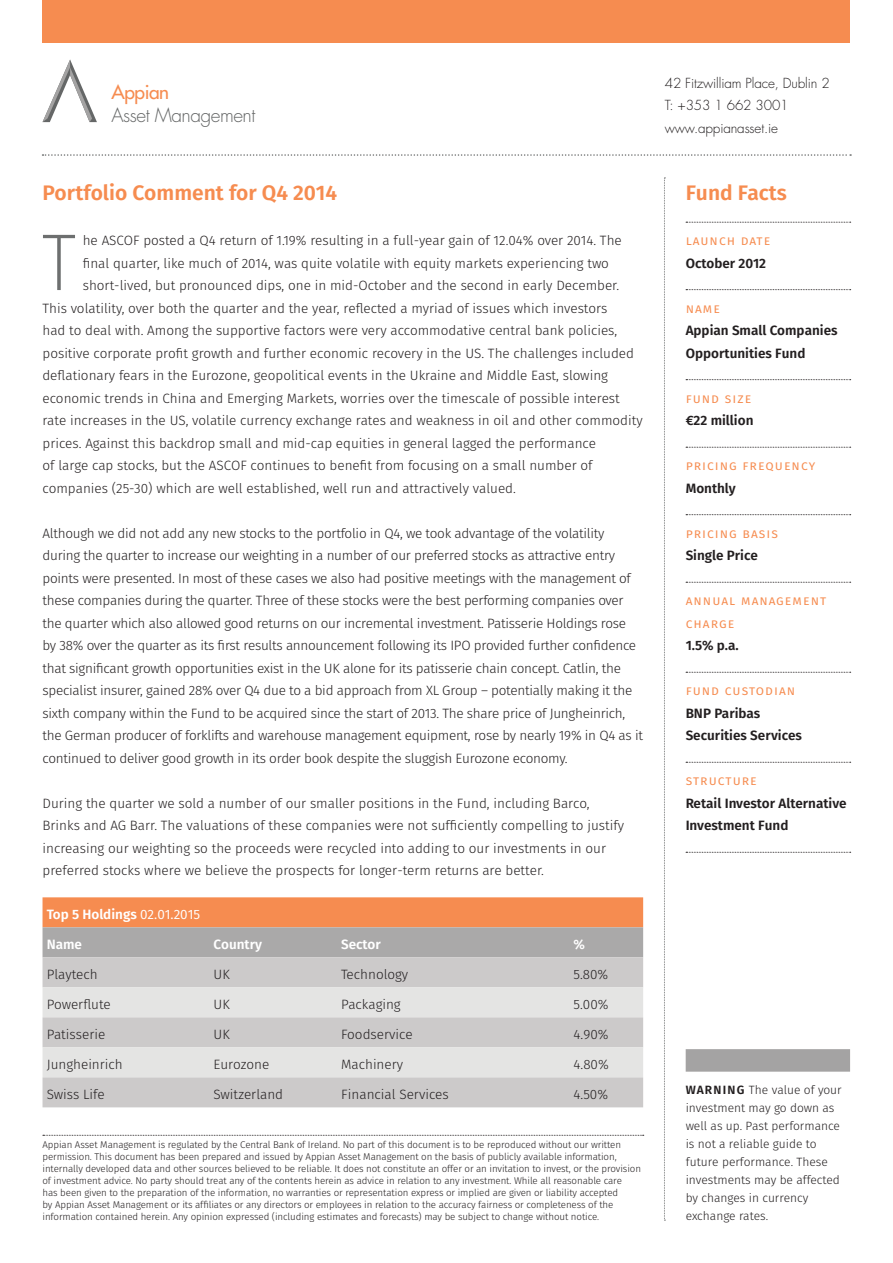
<style>
.page{position:relative;width:893px;height:1263px;background:#fff}
.page>*{position:absolute;margin:0;border:0;box-sizing:border-box;transform-origin:0 0}
.t1{font:300 73.2px "Futura";color:#6d6f6f}
.t2{font:600 21px "Fira Sans";color:#f68c50}
.t3{font:300 19.05px "Futura";letter-spacing:-.025em;color:#656767}
.t4{font:19.05px "Futura";letter-spacing:-.025em;color:#f68c50}
.t5{font:300 13.5px/22.5px "Fira Sans";letter-spacing:-.01em;color:#231f20}
.t6{font:600 13.5px/22.5px "Fira Sans";color:#231f20}
.t7{font:13.5px/22.5px "Fira Sans";letter-spacing:.075em;color:#f68c50}
.t8{font:300 13.5px/22.5px "Futura";letter-spacing:-.01em;color:#231f20}
.t9{font:600 13.5px "Fira Sans";color:#fff}
.t10{font:300 12px/18px "Fira Sans";color:#231f20}
.t11{font:300 9.75px/12px "Fira Sans";letter-spacing:-.01em;color:#231f20}
.s1{font-weight:400}
.s2{font-weight:600}
</style>
<div class="page">
<svg style="left:43px;top:60px;width:54px;height:62px"></svg>
<div style="left:43px;top:0;width:807px;height:43px;background:#f68c50"></div>
<svg style="left:664px;top:178px;width:1px;height:1043px"></svg>
<div style="left:43px;top:897px;width:600px;height:30px;background:#f68c50"></div>
<div style="left:43px;top:927px;width:600px;height:30px;background:#aaa9a9"></div>
<div style="left:43px;top:957px;width:600px;height:30px;background:#cccaca"></div>
<div style="left:43px;top:987px;width:600px;height:30px;background:#e4e4e3"></div>
<div style="left:43px;top:1017px;width:600px;height:30px;background:#cccaca"></div>
<div style="left:43px;top:1047px;width:600px;height:30px;background:#e4e4e3"></div>
<div style="left:43px;top:1077px;width:600px;height:30px;background:#cccaca"></div>
<svg style="left:686px;top:222px;width:165px;height:1px"></svg>
<svg style="left:686px;top:289px;width:165px;height:1px"></svg>
<svg style="left:686px;top:379px;width:165px;height:1px"></svg>
<svg style="left:686px;top:447px;width:165px;height:1px"></svg>
<svg style="left:686px;top:514px;width:165px;height:1px"></svg>
<svg style="left:686px;top:582px;width:165px;height:1px"></svg>
<svg style="left:686px;top:672px;width:165px;height:1px"></svg>
<svg style="left:686px;top:762px;width:165px;height:1px"></svg>
<svg style="left:686px;top:852px;width:165px;height:1px"></svg>
<div style="left:686px;top:1049px;width:164px;height:23px;background:#a4a3a3"></div>
<svg style="left:43px;top:1135px;width:601px;height:1px"></svg>
<svg style="left:43px;top:154px;width:808px;height:2px"></svg>
<h3 class="t4" style="left:112px;top:80px;width:59px">Appian</h3>
<h3 class="t3" style="left:112px;top:103px;width:145px">Asset Management</h3>
<h2 class="t2" style="left:43px;top:178px;width:296px">Portfolio Comment for Q4 2014</h2>
<h1 class="t1" style="left:43px;top:216px;width:34px">T</h1>
<p class="t5" style="left:83px;top:230px;width:541px">he ASCOF posted a Q4 return of 1.19% resulting in a full-year gain of 12.04% over 2014. The</p>
<p class="t5" style="left:83px;top:253px;width:528px">final quarter, like much of 2014, was quite volatile with equity markets experiencing two</p>
<p class="t5" style="left:83px;top:275px;width:538px">short-lived, but pronounced dips, one in mid-October and the second in early December.</p>
<p class="t5" style="left:43px;top:298px;width:566px">This volatility, over both the quarter and the year, reflected a myriad of issues which investors</p>
<p class="t5" style="left:43px;top:320px;width:576px">had to deal with. Among the supportive factors were very accommodative central bank policies,</p>
<p class="t5" style="left:43px;top:343px;width:593px">positive corporate profit growth and further economic recovery in the US. The challenges included</p>
<p class="t5" style="left:43px;top:365px;width:567px">deflationary fears in the Eurozone, geopolitical events in the Ukraine and Middle East, slowing</p>
<p class="t5" style="left:43px;top:388px;width:579px">economic trends in China and Emerging Markets, worries over the timescale of possible interest</p>
<p class="t5" style="left:43px;top:410px;width:602px">rate increases in the US, volatile currency exchange rates and weakness in oil and other commodity</p>
<p class="t5" style="left:43px;top:433px;width:555px">prices. Against this backdrop small and mid-cap equities in general lagged the performance</p>
<p class="t5" style="left:43px;top:455px;width:551px">of large cap stocks, but the ASCOF continues to benefit from focusing on a small number of</p>
<p class="t5" style="left:43px;top:478px;width:475px">companies (25-30) which are well established, well run and attractively valued.</p>
<p class="t5" style="left:43px;top:523px;width:602px">Although we did not add any new stocks to the portfolio in Q4, we took advantage of the volatility during the quarter to increase our weighting in a number of our preferred stocks as attractive entry points were presented. In most of these cases we also had positive meetings with the management of these companies during the quarter. Three of these stocks were the best performing companies over the quarter which also allowed good returns on our incremental investment. Patisserie Holdings rose by 38% over the quarter as its first results announcement following its IPO provided further confidence that significant growth opportunities exist in the UK alone for its patisserie chain concept. Catlin, the specialist insurer, gained 28% over Q4 due to a bid approach from XL Group – potentially making it the sixth company within the Fund to be acquired since the start of 2013. The share price of Jungheinrich, the German producer of forklifts and warehouse management equipment, rose by nearly 19% in Q4 as it continued to deliver good growth in its order book despite the sluggish Eurozone economy.</p>
<p class="t5" style="left:43px;top:793px;width:583px">During the quarter we sold a number of our smaller positions in the Fund, including Barco, Brinks and AG Barr. The valuations of these companies were not sufficiently compelling to justify increasing our weighting so the proceeds were recycled into adding to our investments in our preferred stocks where we believe the prospects for longer-term returns are better.</p>
<p class="t9" style="left:47px;top:905px;width:155px">Top 5 Holdings <span class="s1">02.01.2015</span></p>
<p class="t9" style="left:47px;top:935px;width:37px">Name</p>
<p class="t9" style="left:214px;top:935px;width:50px">Country</p>
<p class="t9" style="left:341px;top:935px;width:41px">Sector</p>
<p class="t9" style="left:574px;top:935px;width:13px">%</p>
<p class="t5" style="left:47px;top:964px;width:52px">Playtech</p>
<p class="t5" style="left:214px;top:964px;width:18px">UK</p>
<p class="t5" style="left:341px;top:964px;width:69px">Technology</p>
<p class="t5" style="left:574px;top:964px;width:36px">5.80%</p>
<p class="t5" style="left:47px;top:994px;width:66px">Powerflute</p>
<p class="t5" style="left:214px;top:994px;width:18px">UK</p>
<p class="t5" style="left:341px;top:994px;width:61px">Packaging</p>
<p class="t5" style="left:574px;top:994px;width:36px">5.00%</p>
<p class="t5" style="left:47px;top:1024px;width:60px">Patisserie</p>
<p class="t5" style="left:214px;top:1024px;width:18px">UK</p>
<p class="t5" style="left:341px;top:1024px;width:73px">Foodservice</p>
<p class="t5" style="left:574px;top:1024px;width:36px">4.90%</p>
<p class="t5" style="left:47px;top:1054px;width:77px">Jungheinrich</p>
<p class="t5" style="left:214px;top:1054px;width:57px">Eurozone</p>
<p class="t5" style="left:341px;top:1054px;width:64px">Machinery</p>
<p class="t5" style="left:574px;top:1054px;width:37px">4.80%</p>
<p class="t5" style="left:47px;top:1084px;width:59px">Swiss Life</p>
<p class="t5" style="left:214px;top:1084px;width:71px">Switzerland</p>
<p class="t5" style="left:341px;top:1084px;width:109px">Financial Services</p>
<p class="t5" style="left:574px;top:1084px;width:36px">4.50%</p>
<p class="t11" style="left:43px;top:1140px;width:600px">Appian Asset Management is regulated by the Central Bank of Ireland. No part of this document is to be reproduced without our written permission. This document has been prepared and issued by Appian Asset Management on the basis of publicly available information, internally developed data and other sources believed to be reliable. It does not constitute an offer or an invitation to invest, or the provision of investment advice. No party should treat any of the contents herein as advice in relation to any investment. While all reasonable care<br>has been given to the preparation of the information, no warranties or representation express or implied are given or liability accepted<br>by Appian Asset Management or its affiliates or any directors or employees in relation to the accuracy fairness or completeness of the information contained herein. Any opinion expressed (including estimates and forecasts) may be subject to change without notice.</p>
<p class="t8" style="left:665px;top:72px;width:166px">42 Fitzwilliam Place, Dublin 2<br>T: +353 1 662 3001 www.appianasset.ie</p>
<h2 class="t2" style="left:686px;top:178px;width:103px">Fund Facts</h2>
<p class="t7" style="left:686px;top:230px;width:86px">launch date</p>
<p class="t6" style="left:686px;top:253px;width:82px">October 2012</p>
<p class="t7" style="left:686px;top:298px;width:36px">name</p>
<p class="t6" style="left:686px;top:320px;width:153px">Appian Small Companies<br>Opportunities Fund</p>
<p class="t7" style="left:686px;top:388px;width:67px">fund size</p>
<p class="t6" style="left:686px;top:410px;width:69px">€22 million</p>
<p class="t7" style="left:686px;top:455px;width:131px">pricing frequency</p>
<p class="t6" style="left:686px;top:478px;width:52px">Monthly</p>
<p class="t7" style="left:686px;top:523px;width:94px">pricing basis</p>
<p class="t6" style="left:686px;top:545px;width:74px">Single Price</p>
<p class="t7" style="left:686px;top:590px;width:142px">annual management charge</p>
<p class="t6" style="left:686px;top:635px;width:55px">1.5% p.a.</p>
<p class="t7" style="left:686px;top:680px;width:111px">fund custodian</p>
<p class="t6" style="left:686px;top:703px;width:118px">BNP Paribas<br>Securities Services</p>
<p class="t7" style="left:686px;top:770px;width:73px">structure</p>
<p class="t6" style="left:686px;top:793px;width:162px">Retail Investor Alternative<br>Investment Fund</p>
<p class="t10" style="left:686px;top:1082px;width:158px"><span class="s2">WARNING</span> The value of your investment may go down as well as up. Past performance is not a reliable guide to future performance. These investments may be affected by changes in currency exchange rates.</p>
</div>
